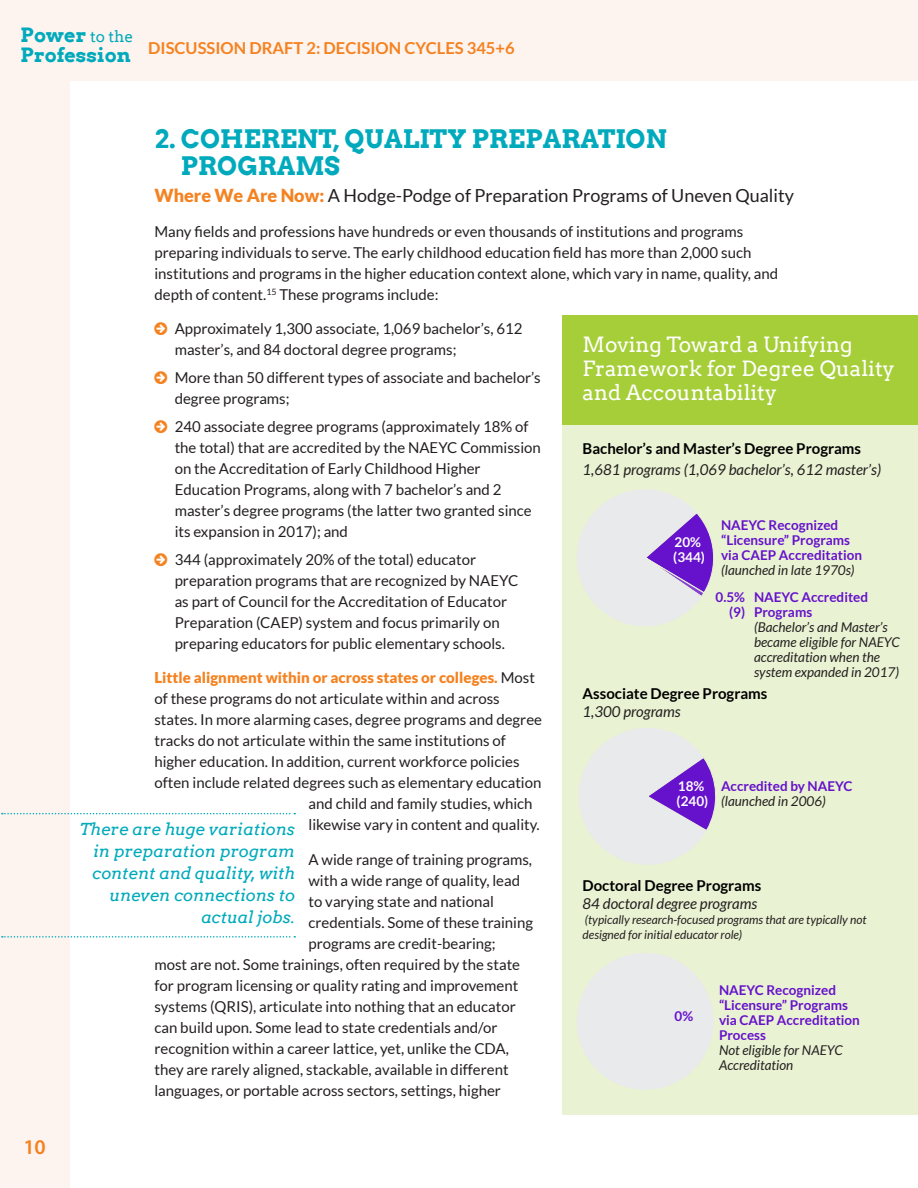
<style>
.page{position:relative;width:918px;height:1188px;background:#fff}
.page>*{position:absolute;margin:0;border:0;box-sizing:border-box;transform-origin:0 0}
.Subhead_A{font:700 25.5px/27px "Arvo";color:#00aabc}
.Sidebar_head{font:21px/24px "Arvo";color:#fff}
.t1{font:600 21px "Myriad Pro";color:#f58220}
.t2{font:700 19.65px/19.8px "Arvo";color:#00aabc}
.Subhead_B{font:18px "Lato";color:#231f20}
.Pull_quotes{font:italic 16.5px/22px "Arvo";color:#00aabc;text-align:right}
.t3{font:700 16.5px "Lato";color:#f58220}
.Body{font:15px/21px "Lato";color:#231f20}
.Body-2{font:700 15px "Lato";color:#000}
.Body-3{font:italic 15px "Lato";color:#231f20}
.Body-4{font:900 15px "Lato";color:#f58220}
.Body-5{font:700 13.5px/15px "Lato";color:#61c}
.Body-6{font:italic 13.5px/15px "Lato";color:#231f20}
.Body-7{font:700 13.5px/15px "Lato";color:#fff}
.Body-8{font:italic 12px/15px "Lato";color:#231f20}
.s1{font-weight:400;font-size:15.45px}
.s2{font-weight:900;color:#f58220}
.s3{font-weight:400;color:#231f20}
.s4{font-weight:400;font-style:italic;color:#231f20}
.s5{font-weight:700;font-style:normal;color:#61c}
</style>
<div class="page">
<div style="left:0;top:0;width:69px;height:1188px;background:#fdf3ef"></div>
<div style="left:69px;top:0;width:849px;height:81px;background:#fdf3ef"></div>
<div style="left:562px;top:315px;width:356px;height:799px;background:#e9f2d2"></div>
<div style="left:562px;top:315px;width:356px;height:110px;background:#a6ce39"></div>
<svg style="left:579px;top:728px;width:137px;height:137px"></svg>
<svg style="left:577px;top:489px;width:137px;height:137px"></svg>
<svg style="left:577px;top:953px;width:137px;height:137px"></svg>
<svg style="left:2px;top:813px;width:293px;height:1px"></svg>
<svg style="left:2px;top:936px;width:293px;height:2px"></svg>
<h3 class="t2" style="left:21px;top:25px;width:114px">Power <span class="s1">to the<br></span>Profession</h3>
<p class="t3" style="left:148px;top:38px;width:368px">DISCUSSION DRAFT 2: DECISION CYCLES 345+6</p>
<h2 class="t1" style="left:23px;top:1134px;width:24px">10</h2>
<p class="Subhead_A" style="left:181px;top:125px;width:488px;text-indent:-26px">2. COHERENT, QUALITY PREPARATION<br>PROGRAMS</p>
<p class="Subhead_B" style="left:154px;top:186px;width:641px"><span class="s2">Where We Are Now:</span> A Hodge-Podge of Preparation Programs of Uneven Quality</p>
<p class="Body" style="left:154px;top:221px;width:625px">Many fields and professions have hundreds or even thousands of institutions and programs preparing individuals to serve. The early childhood education field has more than 2,000 such institutions and programs in the higher education context alone, which vary in name, quality, and depth of content.<sup>15</sup> These programs include:</p>
<p class="Body" style="left:175px;top:318px;width:349px">Approximately 1,300 associate, 1,069 bachelor’s, 612 master’s, and 84 doctoral degree programs;</p>
<p class="Body" style="left:175px;top:367px;width:368px">More than 50 different types of associate and bachelor’s degree programs;</p>
<p class="Body" style="left:175px;top:416px;width:368px">240 associate degree programs (approximately 18% of the total) that are accredited by the NAEYC Commission on the Accreditation of Early Childhood Higher Education Programs, along with 7 bachelor’s and 2 master’s degree programs (the latter two granted since its expansion in 2017); and</p>
<p class="Body" style="left:175px;top:549px;width:345px">344 (approximately 20% of the total) educator preparation programs that are recognized by NAEYC as part of Council for the Accreditation of Educator Preparation (CAEP) system and focus primarily on preparing educators for public elementary schools.</p>
<p class="Body-4" style="left:154px;top:669px;width:382px">Little alignment within or across states or colleges. <span class="s3">Most</span></p>
<p class="Body" style="left:154px;top:688px;width:347px">of these programs do not articulate within and across</p>
<p class="Body" style="left:154px;top:709px;width:389px">states. In more alarming cases, degree programs and degree</p>
<p class="Body" style="left:154px;top:730px;width:353px">tracks do not articulate within the same institutions of</p>
<p class="Body" style="left:154px;top:751px;width:367px">higher education. In addition, current workforce policies</p>
<p class="Body" style="left:154px;top:772px;width:389px">often include related degrees such as elementary education</p>
<p class="Body" style="left:308px;top:793px;width:226px">and child and family studies, which</p>
<p class="Body" style="left:308px;top:814px;width:233px">likewise vary in content and quality.</p>
<p class="Body" style="left:308px;top:849px;width:225px">A wide range of training programs,</p>
<p class="Body" style="left:308px;top:870px;width:213px">with a wide range of quality, lead</p>
<p class="Body" style="left:308px;top:891px;width:187px">to varying state and national</p>
<p class="Body" style="left:308px;top:912px;width:226px">credentials. Some of these training</p>
<p class="Body" style="left:308px;top:933px;width:189px">programs are credit-bearing;</p>
<p class="Body" style="left:154px;top:954px;width:367px">most are not. Some trainings, often required by the state</p>
<p class="Body" style="left:154px;top:975px;width:365px">for program licensing or quality rating and improvement</p>
<p class="Body" style="left:154px;top:996px;width:363px">systems (QRIS), articulate into nothing that an educator</p>
<p class="Body" style="left:154px;top:1017px;width:344px">can build upon. Some lead to state credentials and/or</p>
<p class="Body" style="left:154px;top:1038px;width:356px">recognition within a career lattice, yet, unlike the CDA,</p>
<p class="Body" style="left:154px;top:1059px;width:356px">they are rarely aligned, stackable, available in different</p>
<p class="Body" style="left:154px;top:1080px;width:348px">languages, or portable across sectors, settings, higher</p>
<p class="Sidebar_head" style="left:583px;top:332px;width:314px">Moving Toward a Unifying<br>Framework for Degree Quality and Accountability</p>
<p class="Body-2" style="left:583px;top:440px;width:280px">Bachelor’s and Master’s Degree Programs</p>
<p class="Body-3" style="left:583px;top:462px;width:300px">1,681 programs (1,069 bachelor’s, 612 master’s)</p>
<p class="Body-5" style="left:721px;top:517px;width:142px">NAEYC Recognized “Licensure” Programs via CAEP Accreditation <span class="s4">(launched in late 1970s)</span></p>
<p class="Body-6" style="left:754px;top:590px;width:147px"><span class="s5">NAEYC Accredited<br>Programs<br></span>(Bachelor’s and Master’s became eligible for NAEYC accreditation when the system expanded in 2017)</p>
<p class="Body-7" style="left:673px;top:534px;width:33px">20% (344)</p>
<p class="Body-5" style="left:716px;top:589px;width:31px;text-align:right">0.5% (9)</p>
<p class="Body-2" style="left:583px;top:685px;width:186px">Associate Degree Programs</p>
<p class="Body-3" style="left:583px;top:703px;width:100px">1,300 programs</p>
<p class="Body-5" style="left:721px;top:778px;width:133px">Accredited by NAEYC <span class="s4">(launched in 2006)</span></p>
<p class="Body-7" style="left:677px;top:778px;width:33px">18% (240)</p>
<p class="Pull_quotes" style="left:80px;top:817px;width:217px">There are huge variations in preparation program content and quality, with uneven connections to actual jobs.</p>
<p class="Body-2" style="left:583px;top:877px;width:180px">Doctoral Degree Programs</p>
<p class="Body-3" style="left:583px;top:895px;width:176px">84 doctoral degree programs</p>
<p class="Body-8" style="left:583px;top:912px;width:286px">(typically research-focused programs that are typically not designed for initial educator role)</p>
<p class="Body-5" style="left:719px;top:982px;width:142px">NAEYC Recognized “Licensure” Programs via CAEP Accreditation<br>Process<br><span class="s4">Not eligible for NAEYC<br>Accreditation</span></p>
<p class="Body-5" style="left:675px;top:1008px;width:20px">0%</p>
</div>
